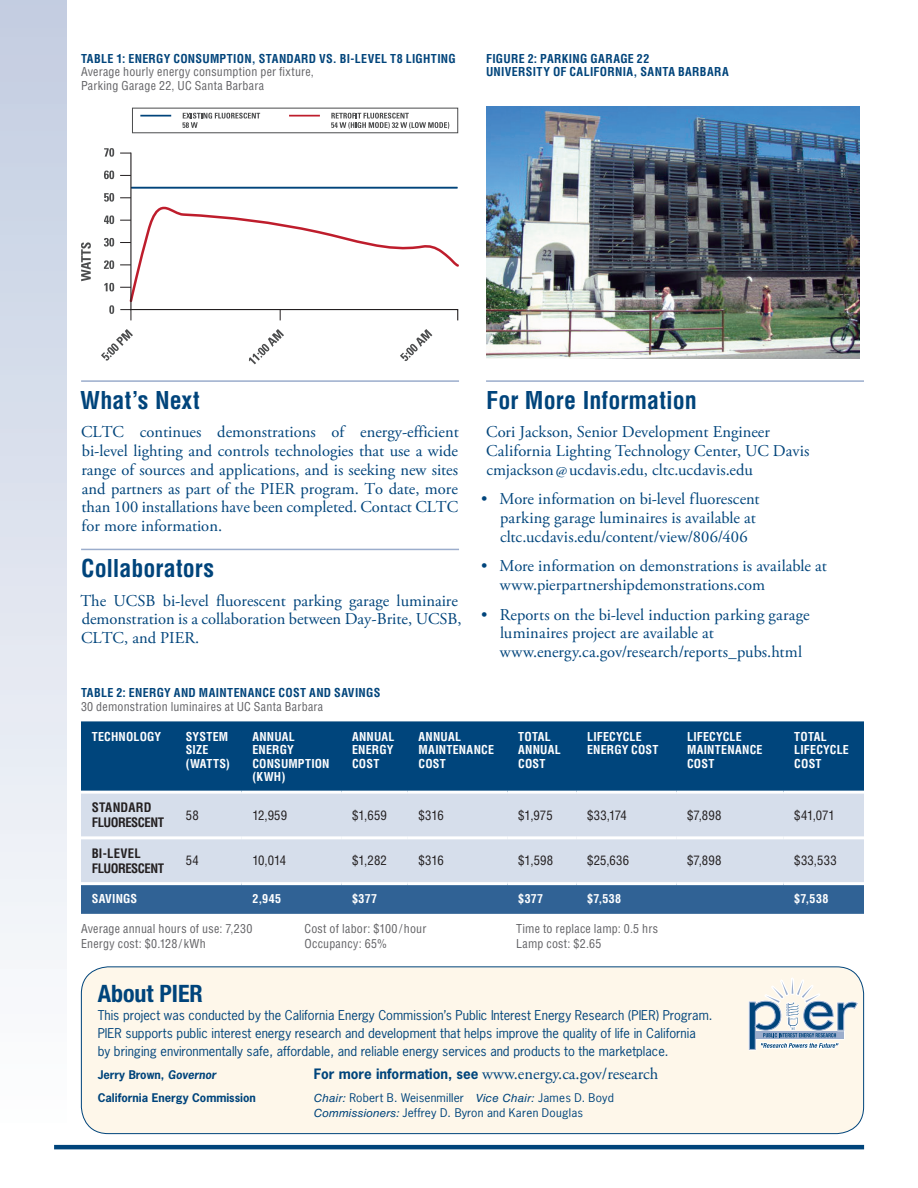
<style>
.page{position:relative;width:918px;height:1188px;background:#fff}
.page>*{position:absolute;margin:0;border:0;box-sizing:border-box;transform-origin:0 0}
.Body_Head{font:700 condensed 24px "Helvetica LT Std";color:#00447b}
.t1{font:700 condensed 24px "Helvetica Neue LT Std";color:#00447b}
.ES_Body_Text{font:16.5px/18.8px "Adobe Garamond Pro";color:#00447b}
.ES_Body_Text-2{font:16.5px/18.8px "Adobe Garamond Pro";color:#00457c}
.t2{font:12.75px/18px "News Gothic Std";color:#00447b}
.ES_Body_Figure_Title{font:condensed 12.75px "Helvetica LT Std";letter-spacing:.005em;color:#231f20}
.ES_Body_Figure_Title-2{font:700 condensed 12.75px/15px "Helvetica LT Std";letter-spacing:-.035em;color:#231f20}
.Footer_Text{font:condensed 12px/13.5px "Helvetica LT Std";letter-spacing:.02em;color:#636366}
.ES_Body_Figure_Title-3{font:700 condensed 12px/13.5px "Helvetica LT Std";letter-spacing:.015em;color:#fff}
.Body_Figure_Caption{font:700 condensed 12px/13.5px "Helvetica LT Std";letter-spacing:.025em;color:#00447b}
.t3{font:11.25px/15px "News Gothic Std";letter-spacing:.01em;color:#00447b;scale:1.05 1}
.t4{font:700 11.25px "News Gothic Std";color:#00447b}
.s1{font-weight:700;color:#00447b}
.s2{font-size:15px}
.s3{color:#00457c}
.s4{font-style:italic}
.s5{font-family:"News Gothic Std";font-weight:700;font-size:13.5px}
.s6{font-family:"Helvetica LT Std";font-style:italic}
</style>
<div class="page">
<div style="left:0;top:0;width:66px;height:1136px;background:linear-gradient(to bottom,#c2cce1,#fdfefe)"></div>
<hr style="left:54px;top:1145px;width:810px;height:4px;background:#00447b">
<hr style="left:81px;top:380px;width:378px;height:2px;background:#9badcc">
<hr style="left:81px;top:549px;width:378px;height:1px;background:#9badcc">
<hr style="left:486px;top:380px;width:378px;height:2px;background:#9badcc">
<svg style="left:81px;top:242px;width:10px;height:39px"></svg>
<svg style="left:109px;top:305px;width:5px;height:9px"></svg>
<svg style="left:104px;top:283px;width:10px;height:8px"></svg>
<svg style="left:104px;top:260px;width:10px;height:9px"></svg>
<svg style="left:104px;top:238px;width:10px;height:9px"></svg>
<svg style="left:104px;top:215px;width:10px;height:9px"></svg>
<svg style="left:104px;top:193px;width:10px;height:9px"></svg>
<svg style="left:104px;top:148px;width:10px;height:9px"></svg>
<svg style="left:104px;top:171px;width:10px;height:8px"></svg>
<svg style="left:101px;top:329px;width:32px;height:32px"></svg>
<svg style="left:249px;top:329px;width:35px;height:35px"></svg>
<svg style="left:400px;top:329px;width:32px;height:32px"></svg>
<svg style="left:130px;top:152px;width:329px;height:169px"></svg>
<hr style="left:140px;top:115px;width:31px;height:2px;background:#00447b">
<svg style="left:182px;top:113px;width:78px;height:15px"></svg>
<hr style="left:289px;top:115px;width:31px;height:2px;background:#be1d2c">
<svg style="left:331px;top:113px;width:118px;height:16px"></svg>
<div style="left:132px;top:108px;width:326px;height:25px;border:1px solid #4b4c4d"></div>
<img style="left:486px;top:106px;width:373px;height:252px">
<div style="left:81px;top:967px;width:783px;height:167px;background:#fef7ea;border-radius:27px"></div>
<div style="left:81px;top:966px;width:783px;height:168px;border:1px solid #00447b;border-radius:27px"></div>
<svg style="left:748px;top:977px;width:110px;height:73px"></svg>
<div style="left:81px;top:721px;width:783px;height:70px;background:#00457c"></div>
<div style="left:81px;top:794px;width:783px;height:88px;background:#d6deeb"></div>
<div style="left:81px;top:885px;width:783px;height:29px;background:#306295"></div>
<hr style="left:81px;top:836px;width:94px;height:3px;background:#fff">
<hr style="left:175px;top:836px;width:67px;height:3px;background:#fff">
<hr style="left:242px;top:836px;width:99px;height:3px;background:#fff">
<hr style="left:341px;top:836px;width:67px;height:3px;background:#fff">
<hr style="left:408px;top:836px;width:99px;height:3px;background:#fff">
<hr style="left:507px;top:836px;width:69px;height:3px;background:#fff">
<hr style="left:576px;top:836px;width:100px;height:3px;background:#fff">
<hr style="left:676px;top:836px;width:107px;height:3px;background:#fff">
<hr style="left:783px;top:836px;width:81px;height:3px;background:#fff">
<p class="Footer_Text" style="left:81px;top:52px;width:376px"><span class="s1">TABLE 1: ENERGY CONSUMPTION, STANDARD VS. BI-LEVEL T8 LIGHTING<br></span>Average hourly energy consumption per fixture,<br>Parking Garage 22, UC Santa Barbara</p>
<p class="Body_Figure_Caption" style="left:486px;top:52px;width:244px">FIGURE 2: PARKING GARAGE 22<br>UNIVERSITY OF CALIFORNIA, SANTA BARBARA</p>
<p class="Body_Head" style="left:80px;top:385px;width:121px">What’s Next</p>
<p class="ES_Body_Text" style="left:81px;top:423px;width:379px;text-align:justify">CLTC continues demonstrations of energy-efficient bi-level lighting and controls technologies that use a wide range of sources and applications, and is seeking new sites and partners as part of the PIER program. To date, more than 100 installations have been completed. Contact CLTC for more information.</p>
<p class="Body_Head" style="left:81px;top:553px;width:134px">Collaborators</p>
<p class="ES_Body_Text" style="left:80px;top:592px;width:383px">The UCSB bi-level fluorescent parking garage luminaire demonstration is a collaboration between Day-Brite, UCSB,<br>CLTC, and PIER.</p>
<p class="Body_Figure_Caption" style="left:81px;top:686px;width:301px">TABLE 2: ENERGY AND MAINTENANCE COST AND SAVINGS</p>
<p class="Footer_Text" style="left:81px;top:699px;width:244px">30 demonstration luminaires at UC Santa Barbara</p>
<p class="Body_Head" style="left:486px;top:385px;width:212px">For More Information</p>
<p class="ES_Body_Text" style="left:486px;top:423px;width:325px">Cori Jackson, Senior Development Engineer<br>California Lighting Technology Center, UC Davis cmjackson<span class="s2">@</span>ucdavis.edu, cltc.ucdavis.edu</p>
<p class="ES_Body_Text-2" style="left:500px;top:490px;width:261px;text-indent:-19px">• More information on bi-level fluorescent parking garage luminaires is available at cltc.ucdavis.edu/content/view/806/406</p>
<p class="ES_Body_Text-2" style="left:500px;top:557px;width:329px;text-indent:-19px">• More information on demonstrations is available at www.pierpartnershipdemonstrations.com</p>
<p class="ES_Body_Text" style="left:500px;top:606px;width:311px;text-indent:-19px">• Reports on the bi-level induction parking garage luminaires project are available at <span class="s3">www.energy.ca.gov/research/reports_pubs.html</span></p>
<p class="ES_Body_Figure_Title-3" style="left:92px;top:730px;width:71px">TECHNOLOGY</p>
<p class="ES_Body_Figure_Title-3" style="left:186px;top:730px;width:46px">SYSTEM<br>SIZE (WATTS)</p>
<p class="ES_Body_Figure_Title-3" style="left:252px;top:730px;width:79px">ANNUAL<br>ENERGY<br>CONSUMPTION (KWH)</p>
<p class="ES_Body_Figure_Title-3" style="left:352px;top:730px;width:44px;text-align:justify">ANNUAL ENERGY COST</p>
<p class="ES_Body_Figure_Title-3" style="left:419px;top:730px;width:77px">ANNUAL<br>MAINTENANCE<br>COST</p>
<p class="ES_Body_Figure_Title-3" style="left:518px;top:730px;width:44px">TOTAL<br>ANNUAL<br>COST</p>
<p class="ES_Body_Figure_Title-3" style="left:587px;top:730px;width:73px">LIFECYCLE<br>ENERGY COST</p>
<p class="ES_Body_Figure_Title-3" style="left:687px;top:730px;width:77px">LIFECYCLE<br>MAINTENANCE<br>COST</p>
<p class="ES_Body_Figure_Title-3" style="left:794px;top:730px;width:56px">TOTAL<br>LIFECYCLE<br>COST</p>
<p class="ES_Body_Figure_Title-2" style="left:92px;top:800px;width:74px">STANDARD<br>FLUORESCENT</p>
<p class="ES_Body_Figure_Title" style="left:186px;top:807px;width:14px">58</p>
<p class="ES_Body_Figure_Title" style="left:252px;top:807px;width:36px">12,959</p>
<p class="ES_Body_Figure_Title" style="left:352px;top:807px;width:36px">$1,659</p>
<p class="ES_Body_Figure_Title" style="left:419px;top:807px;width:27px">$316</p>
<p class="ES_Body_Figure_Title" style="left:518px;top:807px;width:36px">$1,975</p>
<p class="ES_Body_Figure_Title" style="left:587px;top:807px;width:41px">$33,174</p>
<p class="ES_Body_Figure_Title" style="left:687px;top:807px;width:36px">$7,898</p>
<p class="ES_Body_Figure_Title" style="left:794px;top:807px;width:42px">$41,071</p>
<p class="ES_Body_Figure_Title-2" style="left:92px;top:846px;width:74px">BI-LEVEL<br>FLUORESCENT</p>
<p class="ES_Body_Figure_Title" style="left:186px;top:853px;width:15px">54</p>
<p class="ES_Body_Figure_Title" style="left:252px;top:853px;width:35px">10,014</p>
<p class="ES_Body_Figure_Title" style="left:352px;top:853px;width:36px">$1,282</p>
<p class="ES_Body_Figure_Title" style="left:419px;top:853px;width:27px">$316</p>
<p class="ES_Body_Figure_Title" style="left:518px;top:853px;width:36px">$1,598</p>
<p class="ES_Body_Figure_Title" style="left:587px;top:853px;width:44px">$25,636</p>
<p class="ES_Body_Figure_Title" style="left:687px;top:853px;width:36px">$7,898</p>
<p class="ES_Body_Figure_Title" style="left:794px;top:853px;width:44px">$33,533</p>
<p class="ES_Body_Figure_Title-3" style="left:92px;top:892px;width:47px">SAVINGS</p>
<p class="ES_Body_Figure_Title-3" style="left:252px;top:892px;width:30px">2,945</p>
<p class="ES_Body_Figure_Title-3" style="left:352px;top:892px;width:27px">$377</p>
<p class="ES_Body_Figure_Title-3" style="left:518px;top:892px;width:27px">$377</p>
<p class="ES_Body_Figure_Title-3" style="left:587px;top:892px;width:36px">$7,538</p>
<p class="ES_Body_Figure_Title-3" style="left:794px;top:892px;width:36px">$7,538</p>
<p class="Footer_Text" style="left:81px;top:922px;width:173px">Average annual hours of use: 7,230</p>
<p class="Footer_Text" style="left:304px;top:922px;width:123px">Cost of labor: $100/hour</p>
<p class="Footer_Text" style="left:516px;top:922px;width:144px">Time to replace lamp: 0.5 hrs</p>
<p class="Footer_Text" style="left:81px;top:937px;width:126px">Energy cost: $0.128/kWh</p>
<p class="Footer_Text" style="left:304px;top:937px;width:84px">Occupancy: 65%</p>
<p class="Footer_Text" style="left:516px;top:937px;width:87px">Lamp cost: $2.65</p>
<p class="t1" style="left:98px;top:979px;width:107px">About PIER</p>
<p class="t2" style="left:98px;top:1006px;width:616px">This project was conducted by the California Energy Commission’s Public Interest Energy Research (PIER) Program.<br>PIER supports public interest energy research and development that helps improve the quality of life in California<br>by bringing environmentally safe, affordable, and reliable energy services and products to the marketplace.</p>
<p class="t4" style="left:98px;top:1067px;width:120px">Jerry Brown, <span class="s4">Governor</span></p>
<p class="ES_Body_Text" style="left:314px;top:1065px;width:346px"><span class="s5">For more information, see</span> www.energy.ca.gov/research</p>
<p class="t4" style="left:98px;top:1090px;width:160px">California Energy Commission</p>
<p class="t3" style="left:314px;top:1090px;width:287px"><span class="s6">Chair:</span> Robert B. Weisenmiller <span class="s6">Vice Chair:</span> James D. Boyd<br><span class="s6">Commissioners:</span> Jeffrey D. Byron and Karen Douglas</p>
</div>
